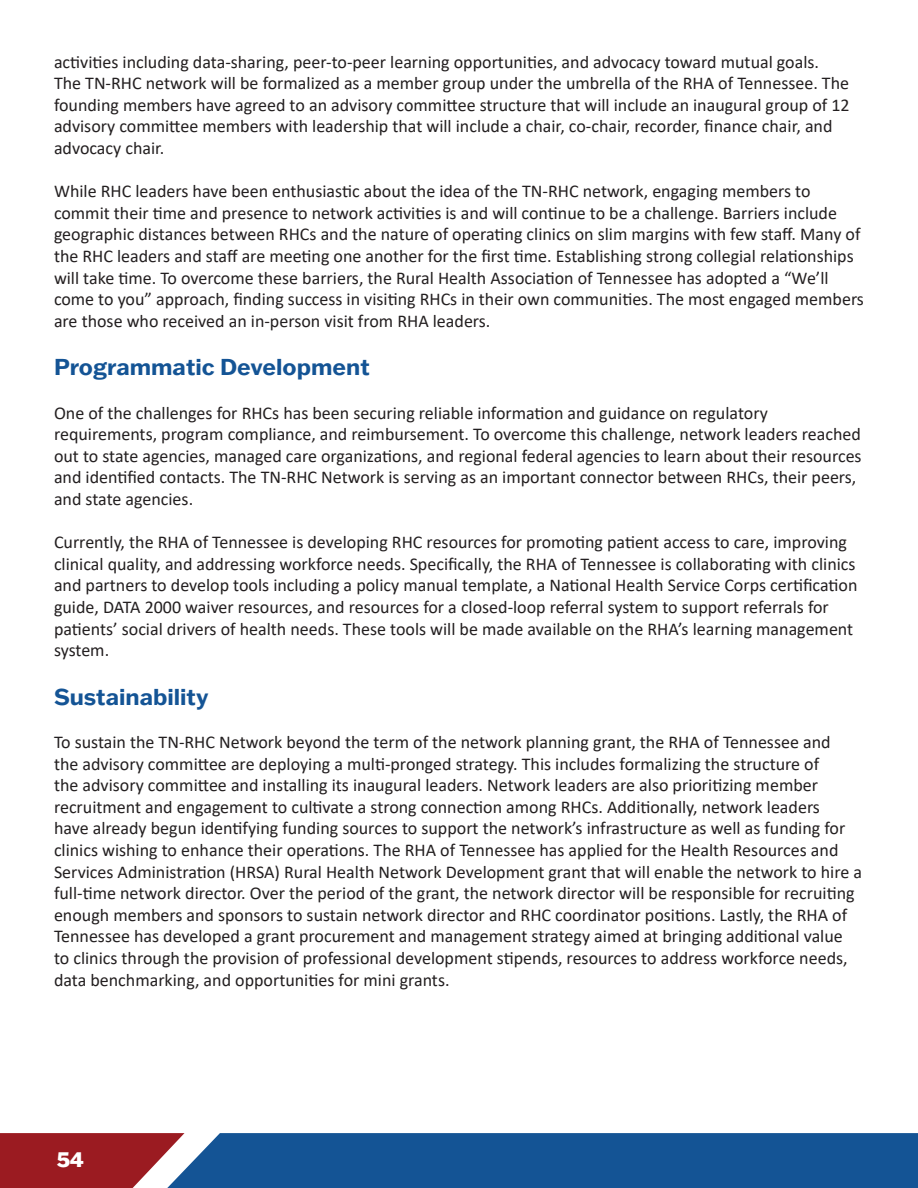
<style>
.page{position:relative;width:918px;height:1188px;background:#fff}
.page>*{position:absolute;margin:0;border:0;box-sizing:border-box;transform-origin:0 0}
.Body{font:700 22.5px "Franklin Gothic ATF";color:#145495}
.t1{font:800 21px "Franklin Gothic ATF";color:#fff}
.Body-2{font:18px/21.6px "Calibri";color:#231f20}
</style>
<div class="page">
<svg style="left:0;top:1133px;width:918px;height:55px;background:#345084"></svg>
<p class="Body-2" style="left:54px;top:50px;width:797px">activities including data-sharing, peer-to-peer learning opportunities, and advocacy toward mutual goals.<br>The TN-RHC network will be formalized as a member group under the umbrella of the RHA of Tennessee. The founding members have agreed to an advisory committee structure that will include an inaugural group of 12 advisory committee members with leadership that will include a chair, co-chair, recorder, finance chair, and advocacy chair.</p>
<p class="Body-2" style="left:54px;top:180px;width:811px">While RHC leaders have been enthusiastic about the idea of the TN-RHC network, engaging members to commit their time and presence to network activities is and will continue to be a challenge. Barriers include geographic distances between RHCs and the nature of operating clinics on slim margins with few staff. Many of the RHC leaders and staff are meeting one another for the first time. Establishing strong collegial relationships will take time. To overcome these barriers, the Rural Health Association of Tennessee has adopted a “We’ll come to you” approach, finding success in visiting RHCs in their own communities. The most engaged members are those who received an in-person visit from RHA leaders.</p>
<p class="Body" style="left:54px;top:352px;width:317px">Programmatic Development</p>
<p class="Body-2" style="left:54px;top:401px;width:809px">One of the challenges for RHCs has been securing reliable information and guidance on regulatory requirements, program compliance, and reimbursement. To overcome this challenge, network leaders reached out to state agencies, managed care organizations, and regional federal agencies to learn about their resources and identified contacts. The TN-RHC Network is serving as an important connector between RHCs, their peers, and state agencies.</p>
<p class="Body-2" style="left:54px;top:531px;width:805px">Currently, the RHA of Tennessee is developing RHC resources for promoting patient access to care, improving clinical quality, and addressing workforce needs. Specifically, the RHA of Tennessee is collaborating with clinics and partners to develop tools including a policy manual template, a National Health Service Corps certification guide, DATA 2000 waiver resources, and resources for a closed-loop referral system to support referrals for patients’ social drivers of health needs. These tools will be made available on the RHA’s learning management system.</p>
<h2 class="Body" style="left:54px;top:682px;width:156px">Sustainability</h2>
<p class="Body-2" style="left:54px;top:731px;width:810px">To sustain the TN-RHC Network beyond the term of the network planning grant, the RHA of Tennessee and<br>the advisory committee are deploying a multi-pronged strategy. This includes formalizing the structure of<br>the advisory committee and installing its inaugural leaders. Network leaders are also prioritizing member recruitment and engagement to cultivate a strong connection among RHCs. Additionally, network leaders<br>have already begun identifying funding sources to support the network’s infrastructure as well as funding for clinics wishing to enhance their operations. The RHA of Tennessee has applied for the Health Resources and Services Administration (HRSA) Rural Health Network Development grant that will enable the network to hire a full-time network director. Over the period of the grant, the network director will be responsible for recruiting enough members and sponsors to sustain network director and RHC coordinator positions. Lastly, the RHA of Tennessee has developed a grant procurement and management strategy aimed at bringing additional value to clinics through the provision of professional development stipends, resources to address workforce needs, data benchmarking, and opportunities for mini grants.</p>
<p class="t1" style="left:57px;top:1145px;width:29px">54</p>
</div>
